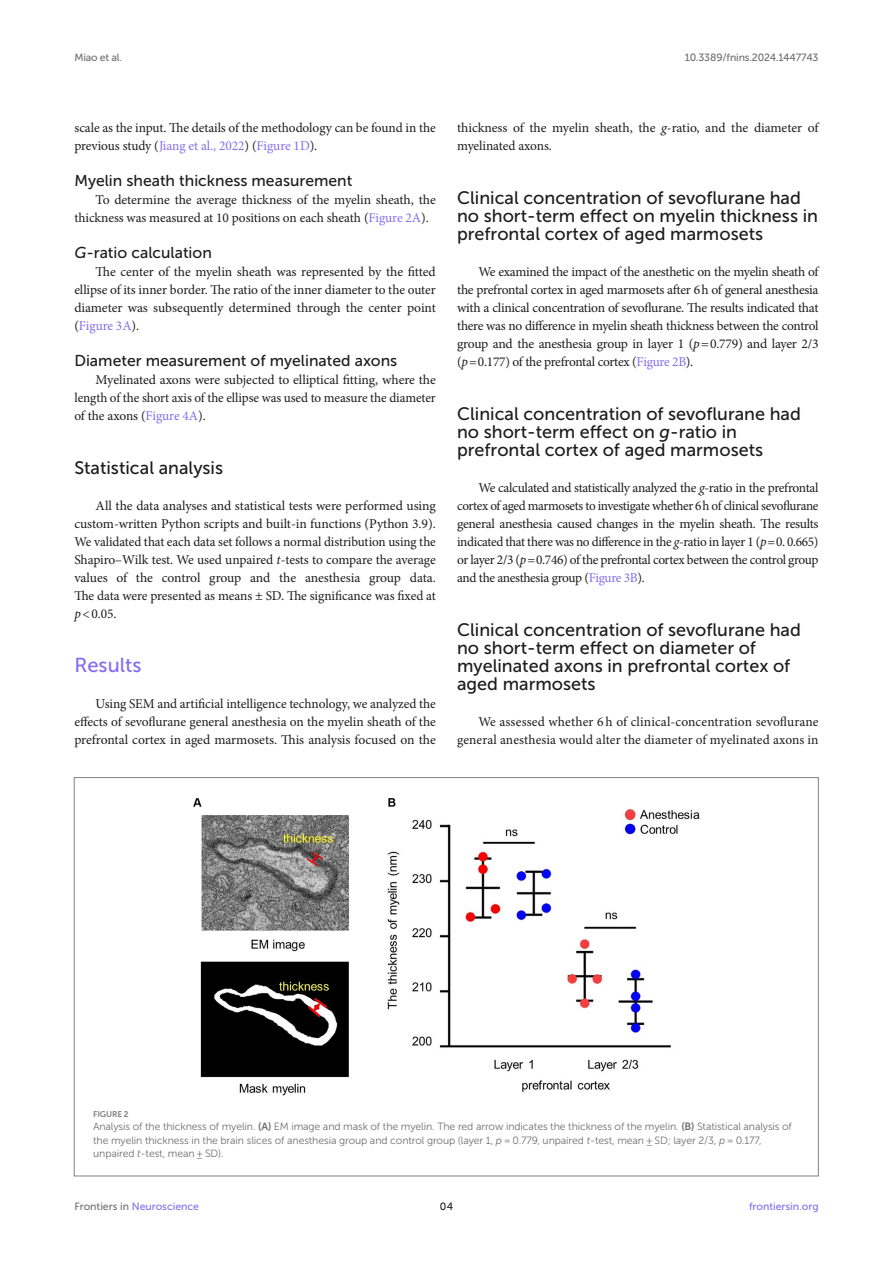
<style>
.page{position:relative;width:893px;height:1263px;background:#fff}
.page>*{position:absolute;margin:0;border:0;box-sizing:border-box;transform-origin:0 0}
.HEAD_1{font:20.25px "Museo Sans 500";color:#856df0}
.HEAD_2{font:18px/18px "Museo Sans 500";color:#1b1c1b}
.HEAD_3{font:15.75px "Museo Sans 500";color:#1b1c1b}
.TEXT_FLUSH{font:13.5px/18px "Minion Pro";letter-spacing:-.005em;color:#1b1c1b;text-align:justify}
.FIG_LEG{font:10.5px/13.5px "Museo Sans 300";letter-spacing:-.01em;color:#706f70}
.t1{font:10.5px "Museo Sans 500";color:#856df0}
.t2{font:10.5px "Museo Sans 500";letter-spacing:-.015em;color:#706f70}
.t3{font:10.5px "Museo Sans 500";color:#1b1c1b}
.FIG_HD{font:8.25px "Museo Sans 700";letter-spacing:-.01em;color:#7e7f7f}
.s1{color:#856df0}
.s2{font-style:italic}
.s3{font-family:"Museo Sans 700"}
.s4{color:#706f70}
</style>
<div class="page">
<img style="left:193px;top:798px;width:507px;height:298px">
<p class="t2" style="left:74px;top:51px;width:49px">Miao et al.</p>
<p class="t2" style="left:685px;top:51px;width:135px">10.3389/fnins.2024.1447743</p>
<p class="TEXT_FLUSH" style="left:74px;top:119px;width:363px">scale as the input. The details of the methodology can be found in the previous study (<span class="s1">Jiang et al., 2022</span>) (<span class="s1">Figure 1D</span>).</p>
<p class="HEAD_3" style="left:74px;top:172px;width:279px">Myelin sheath thickness measurement</p>
<p class="TEXT_FLUSH" style="left:74px;top:191px;width:363px;text-indent:21px">To determine the average thickness of the myelin sheath, the thickness was measured at 10 positions on each sheath (<span class="s1">Figure 2A</span>).</p>
<p class="HEAD_3" style="left:74px;top:244px;width:139px"><span class="s2">G</span>-ratio calculation</p>
<p class="TEXT_FLUSH" style="left:74px;top:263px;width:363px;text-indent:21px">The center of the myelin sheath was represented by the fitted ellipse of its inner border. The ratio of the inner diameter to the outer diameter was subsequently determined through the center point (<span class="s1">Figure 3A</span>).</p>
<p class="HEAD_3" style="left:74px;top:352px;width:324px">Diameter measurement of myelinated axons</p>
<p class="TEXT_FLUSH" style="left:74px;top:371px;width:363px;text-indent:21px">Myelinated axons were subjected to elliptical fitting, where the length of the short axis of the ellipse was used to measure the diameter of the axons (<span class="s1">Figure 4A</span>).</p>
<p class="HEAD_2" style="left:74px;top:459px;width:150px">Statistical analysis</p>
<p class="TEXT_FLUSH" style="left:74px;top:497px;width:363px;text-indent:21px">All the data analyses and statistical tests were performed using custom-written Python scripts and built-in functions (Python 3.9).<br>We validated that each data set follows a normal distribution using the Shapiro–Wilk test. We used unpaired <span class="s2">t</span>-tests to compare the average values of the control group and the anesthesia group data.<br>The data were presented as means ± SD. The significance was fixed at <span class="s2">p</span>&lt;0.05.</p>
<p class="HEAD_1" style="left:74px;top:654px;width:69px">Results</p>
<p class="TEXT_FLUSH" style="left:74px;top:695px;width:363px;text-indent:21px">Using SEM and artificial intelligence technology, we analyzed the effects of sevoflurane general anesthesia on the myelin sheath of the prefrontal cortex in aged marmosets. This analysis focused on the</p>
<p class="TEXT_FLUSH" style="left:457px;top:119px;width:363px">thickness of the myelin sheath, the <span class="s2">g</span>-ratio, and the diameter of myelinated axons.</p>
<p class="HEAD_2" style="left:457px;top:189px;width:362px">Clinical concentration of sevoflurane had no short-term effect on myelin thickness in prefrontal cortex of aged marmosets</p>
<p class="TEXT_FLUSH" style="left:457px;top:263px;width:363px;text-indent:21px">We examined the impact of the anesthetic on the myelin sheath of the prefrontal cortex in aged marmosets after 6h of general anesthesia with a clinical concentration of sevoflurane. The results indicated that there was no difference in myelin sheath thickness between the control group and the anesthesia group in layer 1 (<span class="s2">p</span>=0.779) and layer 2/3 (<span class="s2">p</span>=0.177) of the prefrontal cortex (<span class="s1">Figure 2B</span>).</p>
<p class="HEAD_2" style="left:457px;top:405px;width:345px">Clinical concentration of sevoflurane had no short-term effect on <span class="s2">g</span>-ratio in prefrontal cortex of aged marmosets</p>
<p class="TEXT_FLUSH" style="left:457px;top:479px;width:363px;text-indent:21px">We calculated and statistically analyzed the <span class="s2">g</span>-ratio in the prefrontal cortex of aged marmosets to investigate whether 6h of clinical sevoflurane general anesthesia caused changes in the myelin sheath. The results indicated that there was no difference in the <span class="s2">g</span>-ratio in layer 1 (<span class="s2">p</span>=0. 0.665) or layer 2/3 (<span class="s2">p</span>=0.746) of the prefrontal cortex between the control group and the anesthesia group (<span class="s1">Figure 3B</span>).</p>
<p class="HEAD_2" style="left:457px;top:621px;width:345px">Clinical concentration of sevoflurane had no short-term effect on diameter of myelinated axons in prefrontal cortex of aged marmosets</p>
<p class="TEXT_FLUSH" style="left:457px;top:713px;width:363px;text-align:right">We assessed whether 6 h of clinical-concentration sevoflurane general anesthesia would alter the diameter of myelinated axons in</p>
<p class="FIG_HD" style="left:93px;top:1109px;width:37px">FIGURE 2</p>
<p class="FIG_LEG" style="left:93px;top:1120px;width:700px">Analysis of the thickness of myelin. <span class="s3">(A)</span> EM image and mask of the myelin. The red arrow indicates the thickness of the myelin. <span class="s3">(B)</span> Statistical analysis of the myelin thickness in the brain slices of anesthesia group and control group (layer 1, <span class="s2">p</span> = 0.779, unpaired <span class="s2">t</span>-test, mean ± SD; layer 2/3, <span class="s2">p</span> = 0.177, unpaired <span class="s2">t</span>-test, mean ± SD).</p>
<p class="t1" style="left:74px;top:1200px;width:126px"><span class="s4">Frontiers in</span> Neuroscience</p>
<p class="t3" style="left:440px;top:1200px;width:15px">04</p>
<p class="t1" style="left:749px;top:1200px;width:71px">frontiersin.org</p>
</div>
